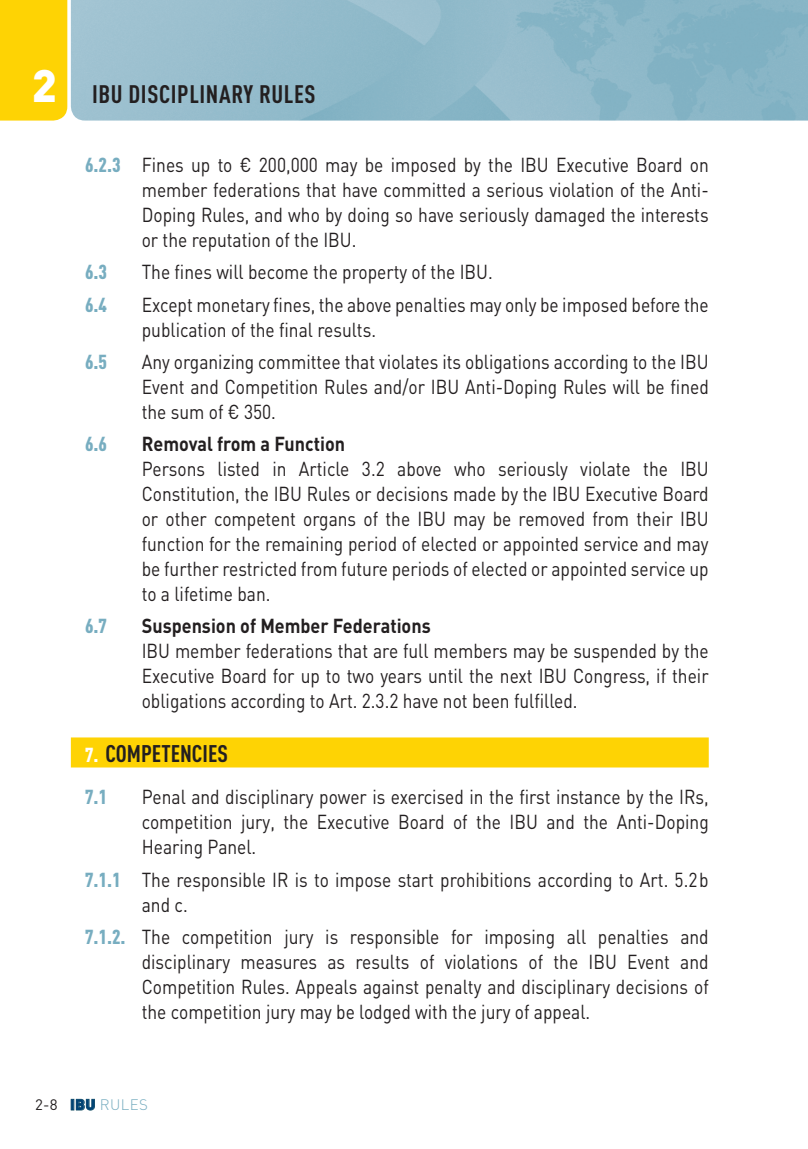
<style>
.page{position:relative;width:808px;height:1149px;background:#fff}
.page>*{position:absolute;margin:0;border:0;box-sizing:border-box;transform-origin:0 0}
.t1{font:700 25px "DIN Cond";letter-spacing:.025em;color:#231f20}
.t2{font:700 23.75px "DIN Cond";color:#231f20}
.t3{font:20px/25px "DIN";color:#231f20;text-align:justify;scale:.87 1}
.t4{font:700 20px "DIN";color:#231f20;scale:.9 1}
.t5{font:900 20px "DIN Cond";color:#77adc0}
.t6{font:300 15px "DIN";letter-spacing:.025em;color:#77adc0}
.s1{font-family:"DIN";font-weight:900;font-size:45px;color:#fff}
.s2{font-family:"DIN Cond";font-weight:900;color:#77adc0}
.s3{font-weight:900;font-size:20px;color:#fff}
.s4{font-weight:400;color:#231f20}
.s5{font-weight:900;color:#004274}
</style>
<div class="page">
<div style="left:0;top:0;width:67px;height:120px;background:#fed304"></div>
<svg style="left:71px;top:1098px;width:24px;height:11px"></svg>
<div style="left:71px;top:737px;width:638px;height:30px;background:#fed304"></div>
<p class="t1" style="left:32px;top:79px;width:285px"><span class="s1">2</span> IBU DISCIPLINARY RULES</p>
<p class="t3" style="left:142px;top:152px;width:653px;text-indent:-57px"><span class="s2">6.2.3</span> Fines up to € 200,000 may be imposed by the IBU Executive Board on member federations that have committed a serious violation of the Anti-Doping Rules, and who by doing so have seriously damaged the interests or the reputation of the IBU.</p>
<p class="t5" style="left:85px;top:260px;width:24px">6.3</p>
<p class="t3" style="left:142px;top:259px;width:405px">The fines will become the property of the IBU.</p>
<p class="t5" style="left:85px;top:292px;width:24px">6.4</p>
<p class="t3" style="left:142px;top:291px;width:653px">Except monetary fines, the above penalties may only be imposed before the publication of the final results.</p>
<p class="t5" style="left:85px;top:349px;width:24px">6.5</p>
<p class="t3" style="left:142px;top:348px;width:653px">Any organizing committee that violates its obligations according to the IBU Event and Competition Rules and/or IBU Anti-Doping Rules will be fined the sum of € 350.</p>
<p class="t5" style="left:85px;top:431px;width:24px">6.6</p>
<p class="t4" style="left:142px;top:430px;width:227px">Removal from a Function</p>
<p class="t3" style="left:142px;top:455px;width:653px">Persons listed in Article 3.2 above who seriously violate the IBU Constitution, the IBU Rules or decisions made by the IBU Executive Board or other competent organs of the IBU may be removed from their IBU function for the remaining period of elected or appointed service and may be further restricted from future periods of elected or appointed service up to a lifetime ban.</p>
<p class="t5" style="left:85px;top:613px;width:24px">6.7</p>
<p class="t4" style="left:142px;top:612px;width:323px">Suspension of Member Federations</p>
<p class="t3" style="left:142px;top:638px;width:653px">IBU member federations that are full members may be suspended by the Executive Board for up to two years until the next IBU Congress, if their obligations according to Art. 2.3.2 have not been fulfilled.</p>
<p class="t2" style="left:85px;top:738px;width:144px"><span class="s3">7.</span> COMPETENCIES</p>
<p class="t5" style="left:85px;top:784px;width:24px">7.1</p>
<p class="t3" style="left:142px;top:784px;width:653px">Penal and disciplinary power is exercised in the first instance by the IRs, competition jury, the Executive Board of the IBU and the Anti-Doping Hearing Panel.</p>
<p class="t3" style="left:142px;top:866px;width:653px;text-indent:-57px"><span class="s2">7.1.1</span> The responsible IR is to impose start prohibitions according to Art. 5.2b and c.</p>
<p class="t3" style="left:142px;top:923px;width:653px;text-indent:-57px"><span class="s2">7.1.2.</span> The competition jury is responsible for imposing all penalties and disciplinary measures as results of violations of the IBU Event and Competition Rules. Appeals against penalty and disciplinary decisions of the competition jury may be lodged with the jury of appeal.</p>
<p class="t6" style="left:35px;top:1094px;width:114px"><span class="s4">2-8</span> <span class="s5">IBU</span> RULES</p>
</div>
